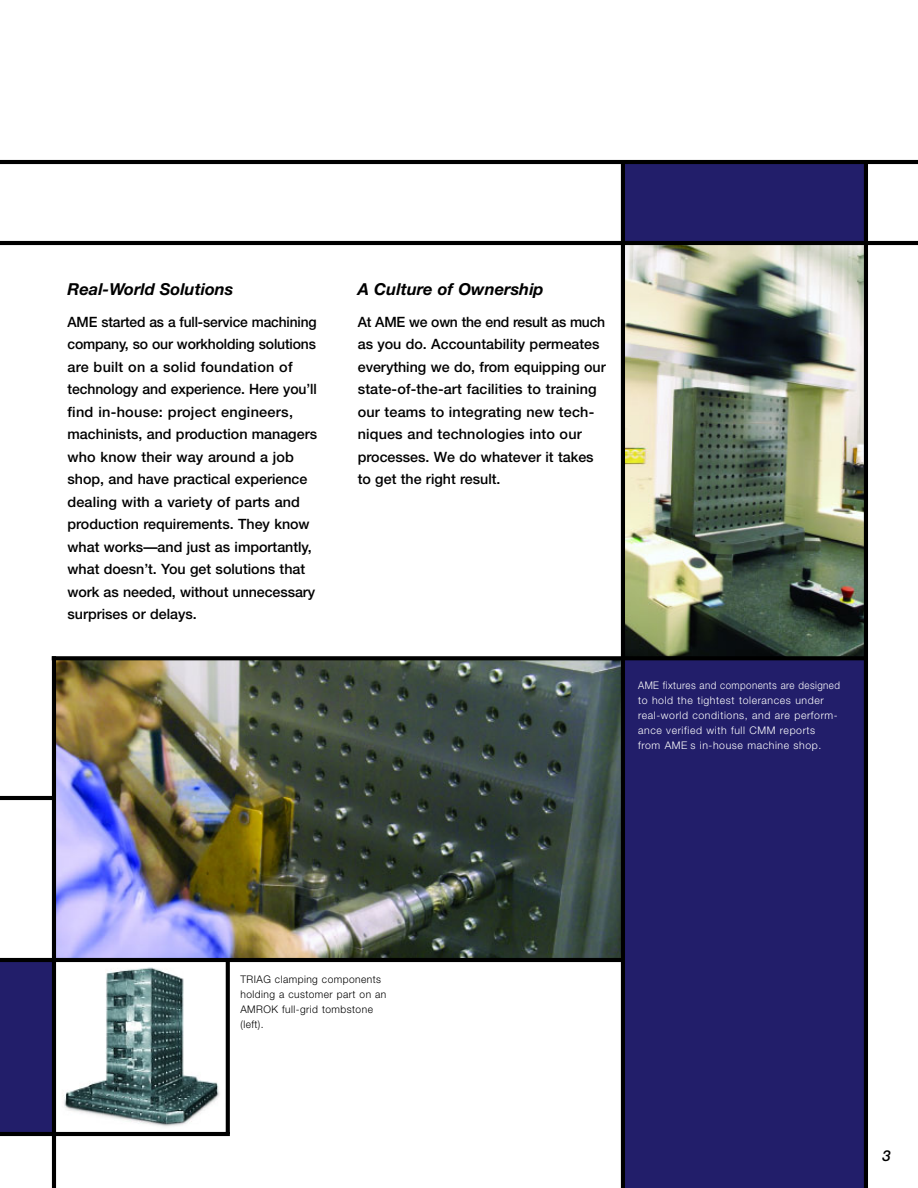
<style>
.page{position:relative;width:918px;height:1188px;background:#fff}
.page>*{position:absolute;margin:0;border:0;box-sizing:border-box;transform-origin:0 0}
.t1{font:italic 700 16.5px "Helvetica Neue";color:#000}
.t2{font:italic 500 15px "Helvetica Neue";color:#000}
.t3{font:500 14.25px/22.5px "Helvetica Neue";color:#000}
.t4{font:300 10.5px/14.9px "Helvetica Neue";letter-spacing:.055em;color:#fff;scale:.93 1}
.t5{font:300 10.5px/14.9px "Helvetica Neue";letter-spacing:.045em;color:#000}
</style>
<div class="page">
<hr style="left:0;top:796px;width:621px;height:4px;background:#000">
<div style="left:0;top:961px;width:54px;height:173px;background:#221e6a"></div>
<div style="left:623px;top:522px;width:243px;height:666px;background:#221e6a"></div>
<img style="left:56px;top:660px;width:565px;height:298px">
<div style="left:623px;top:163px;width:243px;height:79px;background:#221e6a"></div>
<img style="left:625px;top:245px;width:239px;height:411px">
<img style="left:56px;top:962px;width:170px;height:170px">
<svg style="left:56px;top:656px;width:808px;height:4px;background:#0a0a0a"></svg>
<hr style="left:621px;top:162px;width:4px;height:1026px;background:#000">
<hr style="left:0;top:160px;width:918px;height:4px;background:#000">
<hr style="left:0;top:241px;width:918px;height:4px;background:#000">
<hr style="left:864px;top:162px;width:4px;height:1026px;background:#000">
<svg style="left:226px;top:962px;width:4px;height:170px"></svg>
<hr style="left:0;top:1132px;width:230px;height:4px;background:#000">
<hr style="left:52px;top:656px;width:4px;height:532px;background:#000">
<hr style="left:0;top:958px;width:621px;height:4px;background:#000">
<p class="t1" style="left:68px;top:283px;width:168px">Real-World Solutions</p>
<p class="t3" style="left:68px;top:312px;width:251px">AME started as a full-service machining company, so our workholding solutions are built on a solid foundation of technology and experience. Here you’ll find in-house: project engineers, machinists, and production managers who know their way around a job shop, and have practical experience dealing with a variety of parts and production requirements. They know what works—and just as importantly, what doesn’t. You get solutions that work as needed, without unnecessary surprises or delays.</p>
<p class="t1" style="left:358px;top:283px;width:187px">A Culture of Ownership</p>
<p class="t3" style="left:358px;top:312px;width:250px">At AME we own the end result as much as you do. Accountability permeates everything we do, from equipping our state-of-the-art facilities to training our teams to integrating new tech&shy;niques and technologies into our processes. We do whatever it takes to get the right result.</p>
<p class="t4" style="left:638px;top:679px;width:219px">AME fixtures and components are designed to hold the tightest tolerances under real-world conditions, and are perform&shy;ance verified with full CMM reports from AME s in-house machine shop.</p>
<p class="t5" style="left:240px;top:973px;width:147px">TRIAG clamping components holding a customer part on an<br>AMROK full-grid tombstone (left).</p>
<p class="t2" style="left:883px;top:1150px;width:10px">3</p>
</div>
